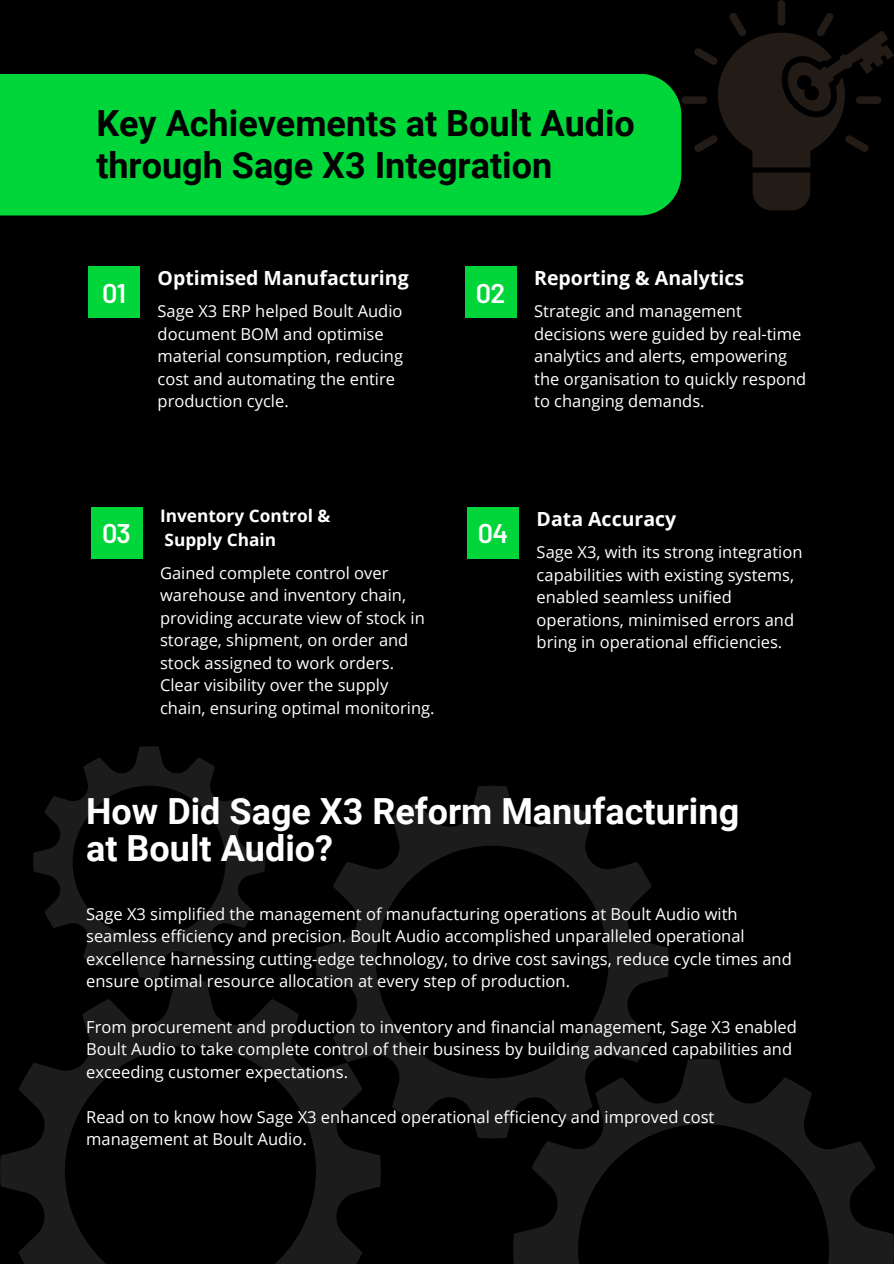
<style>
.page{position:relative;width:894px;height:1264px;background:#fff}
.page>*{position:absolute;margin:0;border:0;box-sizing:border-box;transform-origin:0 0}
.t1{font:700 36px/42.8px "Roboto";color:#000}
.t2{font:700 36px/37.2px "Roboto";color:#fff}
.t3{font:600 27px "Barlow";letter-spacing:-.03em;color:#fff}
.t4{font:700 19.5px "Open Sans";color:#fff}
.t5{font:700 17.25px/23.7px "Open Sans";color:#fff}
.t6{font:16.5px/22.5px "Open Sans";color:#fff}
</style>
<div class="page">
<div style="left:0;top:0;width:893px;height:1263px;background:#000"></div>
<div style="left:88px;top:267px;width:52px;height:51px;background:#00d639"></div>
<div style="left:91px;top:507px;width:51px;height:52px;background:#00d639"></div>
<div style="left:464px;top:267px;width:52px;height:51px;background:#00d639"></div>
<div style="left:467px;top:507px;width:52px;height:52px;background:#00d639"></div>
<div style="left:0;top:74px;width:681px;height:141px;background:#00d639"></div>
<svg style="left:681px;top:0;width:212px;height:210px"></svg>
<svg style="left:0;top:980px;width:380px;height:283px"></svg>
<svg style="left:316px;top:786px;width:352px;height:352px"></svg>
<svg style="left:513px;top:1059px;width:380px;height:204px"></svg>
<svg style="left:33px;top:746px;width:232px;height:232px"></svg>
<h1 class="t1" style="left:96px;top:102px;width:540px">Key Achievements at Boult Audio through Sage X3 Integration</h1>
<p class="t3" style="left:102px;top:275px;width:25px">01</p>
<p class="t4" style="left:157px;top:264px;width:252px">Optimised Manufacturing</p>
<p class="t6" style="left:157px;top:300px;width:247px">Sage X3 ERP helped Boult Audio document BOM and optimise material consumption, reducing cost and automating the entire production cycle.</p>
<h2 class="t3" style="left:102px;top:516px;width:30px">03</h2>
<h1 class="t5" style="left:160px;top:504px;width:172px">Inventory Control &amp;<br>Supply Chain</h1>
<p class="t6" style="left:160px;top:561px;width:276px">Gained complete control over warehouse and inventory chain, providing accurate view of stock in storage, shipment, on order and stock assigned to work orders.<br>Clear visibility over the supply chain, ensuring optimal monitoring.</p>
<p class="t3" style="left:476px;top:275px;width:31px">02</p>
<p class="t4" style="left:534px;top:264px;width:211px">Reporting &amp; Analytics</p>
<h3 class="t6" style="left:534px;top:300px;width:273px">Strategic and management decisions were guided by real-time analytics and alerts, empowering the organisation to quickly respond to changing demands.</h3>
<p class="t3" style="left:478px;top:516px;width:32px">04</p>
<h2 class="t4" style="left:536px;top:505px;width:141px">Data Accuracy</h2>
<p class="t6" style="left:536px;top:540px;width:267px">Sage X3, with its strong integration capabilities with existing systems, enabled seamless unified operations, minimised errors and bring in operational efficiencies.</p>
<p class="t2" style="left:86px;top:793px;width:654px">How Did Sage X3 Reform Manufacturing at Boult Audio?</p>
<h2 class="t6" style="left:86px;top:902px;width:707px">Sage X3 simplified the management of manufacturing operations at Boult Audio with seamless efficiency and precision. Boult Audio accomplished unparalleled operational excellence harnessing cutting-edge technology, to drive cost savings, reduce cycle times and ensure optimal resource allocation at every step of production.</h2>
<p class="t6" style="left:86px;top:1014px;width:712px">From procurement and production to inventory and financial management, Sage X3 enabled<br>Boult Audio to take complete control of their business by building advanced capabilities and exceeding customer expectations.</p>
<p class="t6" style="left:86px;top:1104px;width:629px">Read on to know how Sage X3 enhanced operational efficiency and improved cost management at Boult Audio.</p>
</div>
